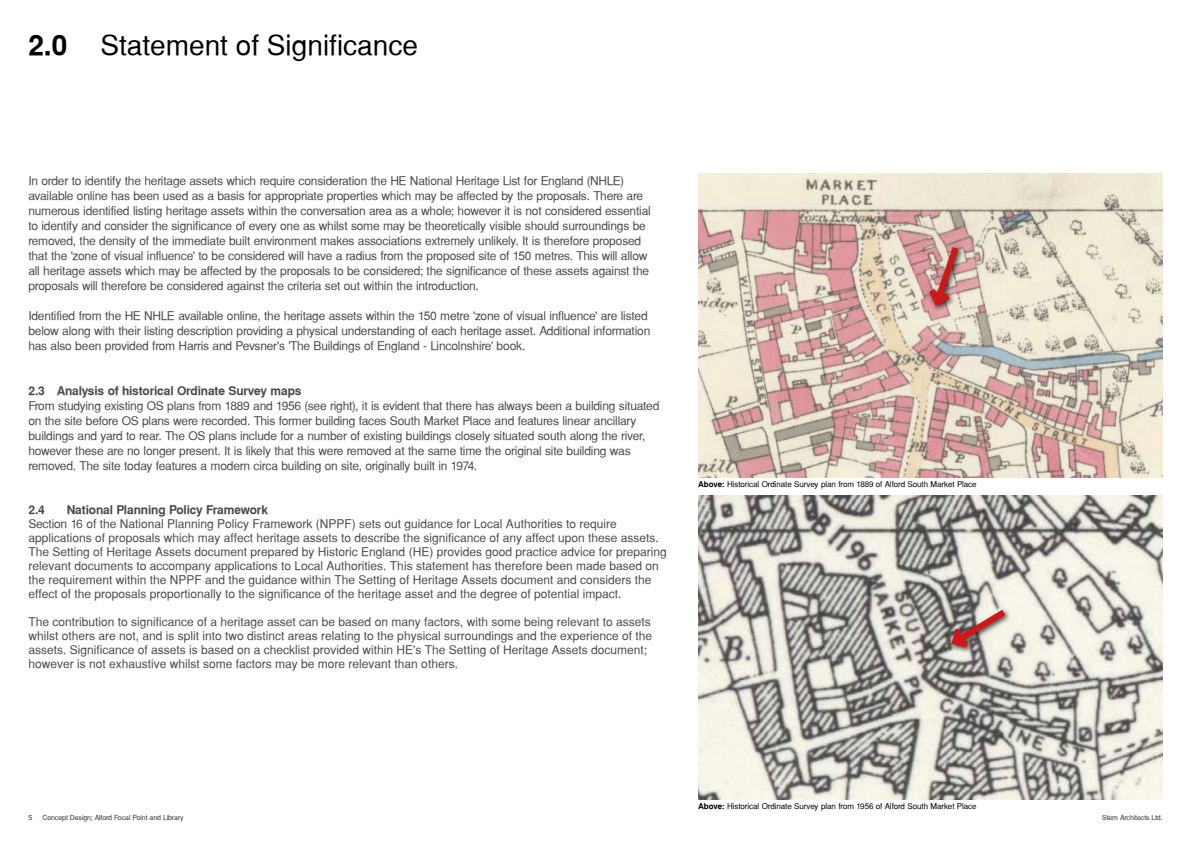
<style>
.page{position:relative;width:1191px;height:842px;background:#fff}
.page>*{position:absolute;margin:0;border:0;box-sizing:border-box;transform-origin:0 0}
.t1{font:28px "Sans Serif";color:#000}
.t2{font:12px/15px "Sans Serif";letter-spacing:-.015em;color:#4a4a49}
.t3{font:700 12px "Sans Serif";letter-spacing:-.015em;color:#4a4a49}
.t4{font:8px "Sans Serif";letter-spacing:-.01em;color:#000}
.t5{font:7px "Sans Serif";letter-spacing:-.015em;color:#343233}
.s1{font-weight:700}
</style>
<div class="page">
<img style="left:698px;top:173px;width:464px;height:305px">
<img style="left:698px;top:495px;width:464px;height:304px">
<div style="left:926px;top:244px;width:39px;height:69px;background:#000;opacity:.75"></div>
<svg style="left:924px;top:240px;width:39px;height:70px;background:#c68b88"></svg>
<div style="left:948px;top:607px;width:64px;height:47px;background:#000;opacity:.75"></div>
<svg style="left:946px;top:604px;width:66px;height:47px;background:#b89a95"></svg>
<h1 class="t1" style="left:28px;top:28px;width:391px"><span class="s1">2.0</span> Statement of Significance</h1>
<p class="t2" style="left:28px;top:173px;width:624px">In order to identify the heritage assets which require consideration the HE National Heritage List for England (NHLE) available online has been used as a basis for appropriate properties which may be affected by the proposals. There are numerous identified listing heritage assets within the conversation area as a whole; however it is not considered essential to identify and consider the significance of every one as whilst some may be theoretically visible should surroundings be removed, the density of the immediate built environment makes associations extremely unlikely. It is therefore proposed that the 'zone of visual influence' to be considered will have a radius from the proposed site of 150 metres. This will allow all heritage assets which may be affected by the proposals to be considered; the significance of these assets against the proposals will therefore be considered against the criteria set out within the introduction.</p>
<p class="t2" style="left:28px;top:308px;width:623px">Identified from the HE NHLE available online, the heritage assets within the 150 metre 'zone of visual influence' are listed below along with their listing description providing a physical understanding of each heritage asset. Additional information has also been provided from Harris and Pevsner's 'The Buildings of England - Lincolnshire' book.</p>
<p class="t3" style="left:28px;top:383px;width:275px">2.3 Analysis of historical Ordinate Survey maps</p>
<p class="t2" style="left:28px;top:398px;width:632px">From studying existing OS plans from 1889 and 1956 (see right), it is evident that there has always been a building situated on the site before OS plans were recorded. This former building faces South Market Place and features linear ancillary buildings and yard to rear. The OS plans include for a number of existing buildings closely situated south along the river, however these are no longer present. It is likely that this were removed at the same time the original site building was removed. The site today features a modern circa building on site, originally built in 1974.</p>
<p class="t3" style="left:28px;top:502px;width:18px">2.4</p>
<p class="t3" style="left:67px;top:502px;width:203px">National Planning Policy Framework</p>
<p class="t2" style="left:28px;top:516px;width:640px;line-height:14px">Section 16 of the National Planning Policy Framework (NPPF) sets out guidance for Local Authorities to require applications of proposals which may affect heritage assets to describe the significance of any affect upon these assets.<br>The Setting of Heritage Assets document prepared by Historic England (HE) provides good practice advice for preparing relevant documents to accompany applications to Local Authorities. This statement has therefore been made based on the requirement within the NPPF and the guidance within The Setting of Heritage Assets document and considers the effect of the proposals proportionally to the significance of the heritage asset and the degree of potential impact.</p>
<p class="t2" style="left:28px;top:614px;width:625px;line-height:14px">The contribution to significance of a heritage asset can be based on many factors, with some being relevant to assets whilst others are not, and is split into two distinct areas relating to the physical surroundings and the experience of the assets. Significance of assets is based on a checklist provided within HE's The Setting of Heritage Assets document; however is not exhaustive whilst some factors may be more relevant than others.</p>
<p class="t4" style="left:698px;top:479px;width:280px"><span class="s1">Above:</span> Historical Ordinate Survey plan from 1889 of Alford South Market Place</p>
<p class="t4" style="left:698px;top:801px;width:280px"><span class="s1">Above:</span> Historical Ordinate Survey plan from 1956 of Alford South Market Place</p>
<p class="t5" style="left:43px;top:814px;width:142px">Concept Design; Alford Focal Point and Library</p>
<p class="t5" style="left:1102px;top:814px;width:62px">Stem Architects Ltd.</p>
</div>
